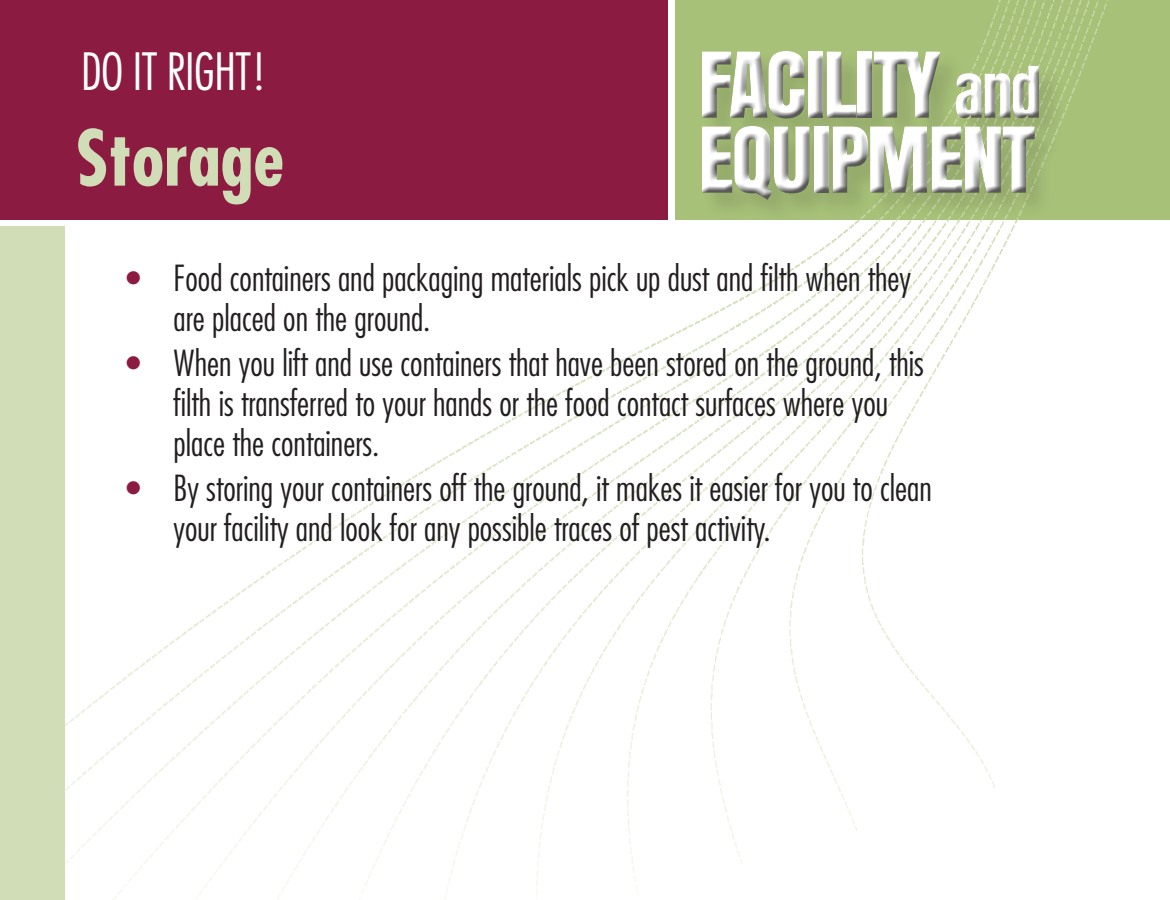
<style>
.page{position:relative;width:1170px;height:900px;background:#fff}
.page>*{position:absolute;margin:0;border:0;box-sizing:border-box;transform-origin:0 0}
.t1{font:85px/75px "Anton";letter-spacing:-.03em;color:#fff}
.t2{font:700 condensed 75px "Futura";color:#d0ddb6}
.t3{font:300 condensed 50px "Futura";letter-spacing:-.01em;color:#fff}
.t4{font:300 condensed 35px/40px "Futura";color:#231f20}
.s1{font-size:60px}
.s2{color:#8b1b40}
</style>
<div class="page">
<div style="left:675px;top:0;width:495px;height:220px;background:#a7c178"></div>
<img style="left:0;top:0;width:1108px;height:900px">
<div style="left:0;top:227px;width:64px;height:673px;background:#d0ddb6"></div>
<div style="left:702px;top:50px;width:363px;height:175px;background:#231f20;opacity:.15"></div>
<div style="left:695px;top:44px;width:350px;height:153px;background:#a7c178"></div>
<div style="left:696px;top:48px;width:351px;height:159px;background:#231f20;opacity:.75"></div>
<h3 class="t3" style="left:81px;top:40px;width:188px">DO IT RIGHT!</h3>
<h2 class="t2" style="left:76px;top:110px;width:210px">Storage</h2>
<h1 class="t1" style="left:698px;top:44px;width:344px">FACILITY <span class="s1">and<br></span>EQUIPMENT</h1>
<p class="t4" style="left:173px;top:258px;width:739px;text-indent:-47px"><span class="s2">•</span> Food containers and packaging materials pick up dust and filth when they are placed on the ground.</p>
<p class="t4" style="left:173px;top:343px;width:752px;text-indent:-47px"><span class="s2">•</span> When you lift and use containers that have been stored on the ground, this filth is transferred to your hands or the food contact surfaces where you place the containers.</p>
<p class="t4" style="left:173px;top:468px;width:760px;text-indent:-47px"><span class="s2">•</span> By storing your containers off the ground, it makes it easier for you to clean your facility and look for any possible traces of pest activity.</p>
</div>
